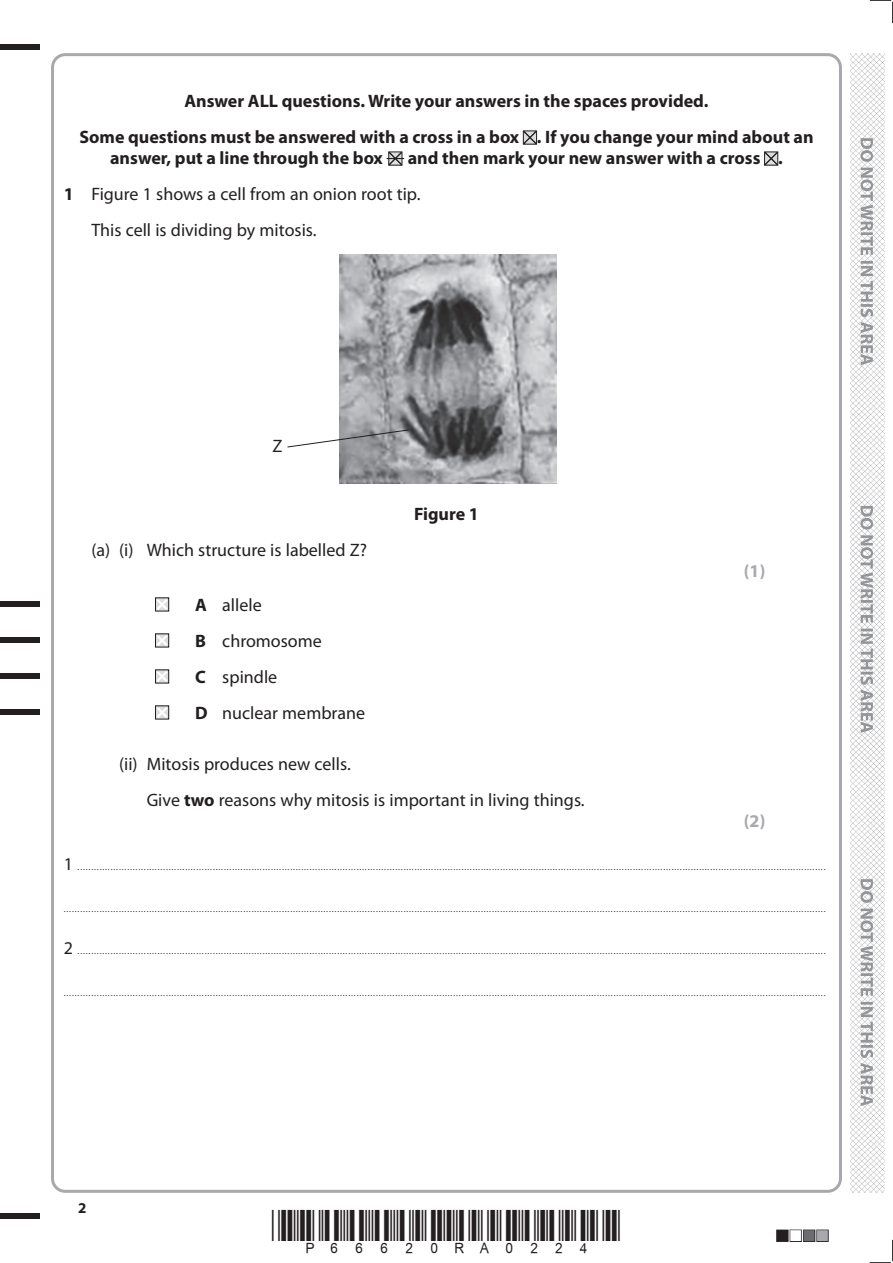
<style>
.page{position:relative;width:893px;height:1263px;background:#fff}
.page>*{position:absolute;margin:0;border:0;box-sizing:border-box;transform-origin:0 0}
.t1{font:18px/36px "Myriad Pro";color:#231f20}
.t2{font:700 18px/36px "Myriad Pro";color:#231f20;text-align:center}
.t3{font:700 18px "Myriad Pro";color:#a8a9ad}
.t4{font:700 15px "Myriad Pro";color:#231f20}
.t5{font:9px "Myriad Pro";color:#231f20}
.s1{font-weight:700}
.s2{font-size:18px}
</style>
<div class="page">
<div style="left:0;top:44px;width:40px;height:5px;background:#231f20"></div>
<div style="left:0;top:1214px;width:40px;height:5px;background:#231f20"></div>
<svg style="left:870px;top:0;width:23px;height:23px"></svg>
<svg style="left:870px;top:1240px;width:23px;height:23px"></svg>
<img style="left:850px;top:53px;width:34px;height:1140px">
<svg style="left:860px;top:138px;width:13px;height:968px"></svg>
<svg style="left:522px;top:130px;width:16px;height:15px"></svg>
<svg style="left:387px;top:151px;width:17px;height:15px"></svg>
<svg style="left:764px;top:151px;width:15px;height:15px"></svg>
<img style="left:340px;top:255px;width:217px;height:229px">
<svg style="left:287px;top:429px;width:123px;height:19px"></svg>
<svg style="left:155px;top:597px;width:15px;height:15px"></svg>
<svg style="left:155px;top:633px;width:15px;height:15px"></svg>
<svg style="left:155px;top:669px;width:15px;height:15px"></svg>
<svg style="left:155px;top:705px;width:15px;height:15px"></svg>
<div style="left:0;top:601px;width:40px;height:6px;background:#231f20"></div>
<div style="left:0;top:637px;width:40px;height:6px;background:#231f20"></div>
<div style="left:0;top:673px;width:40px;height:6px;background:#231f20"></div>
<div style="left:0;top:709px;width:40px;height:6px;background:#231f20"></div>
<h1 class="t2" style="left:79px;top:82px;width:736px">Answer ALL questions. Write your answers in the spaces provided.<br>Some questions must be answered with a cross in a box . If you change your mind about an</h1>
<h1 class="t2" style="left:110px;top:139px;width:274px">answer, put a line through the box</h1>
<h1 class="t2" style="left:408px;top:139px;width:377px">and then mark your new answer with a cross .</h1>
<h1 class="t1" style="left:64px;top:176px;width:358px"><span class="s1">1</span> Figure 1 shows a cell from an onion root tip.</h1>
<h1 class="t1" style="left:91px;top:212px;width:227px">This cell is dividing by mitosis.</h1>
<h1 class="t1" style="left:273px;top:428px;width:11px">Z</h1>
<h1 class="t1" style="left:91px;top:531px;width:277px">(a) (i) Which structure is labelled Z?</h1>
<h1 class="t2" style="left:414px;top:495px;width:66px">Figure 1</h1>
<h1 class="t1" style="left:195px;top:587px;width:171px"><span class="s1">A</span> allele<br><span class="s1">B</span> chromosome<br><span class="s1">C</span> spindle<br><span class="s1">D</span> nuclear membrane</h1>
<h1 class="t1" style="left:147px;top:746px;width:439px;text-indent:-28px">(ii) Mitosis produces new cells.<br>Give <span class="s1">two</span> reasons why mitosis is important in living things.</h1>
<h1 class="t3" style="left:744px;top:559px;width:23px">(1)</h1>
<h1 class="t3" style="left:744px;top:809px;width:23px">(2)</h1>
<p class="t5" style="left:64px;top:861px;width:763px"><span class="s2">1</span> ...............................................................................................................................................................................................................................................................................</p>
<p class="t5" style="left:64px;top:903px;width:763px">....................................................................................................................................................................................................................................................................................</p>
<p class="t5" style="left:64px;top:945px;width:763px"><span class="s2">2</span> ...............................................................................................................................................................................................................................................................................</p>
<p class="t5" style="left:64px;top:988px;width:763px">....................................................................................................................................................................................................................................................................................</p>
<h2 class="t4" style="left:78px;top:1198px;width:10px">2</h2>
</div>
